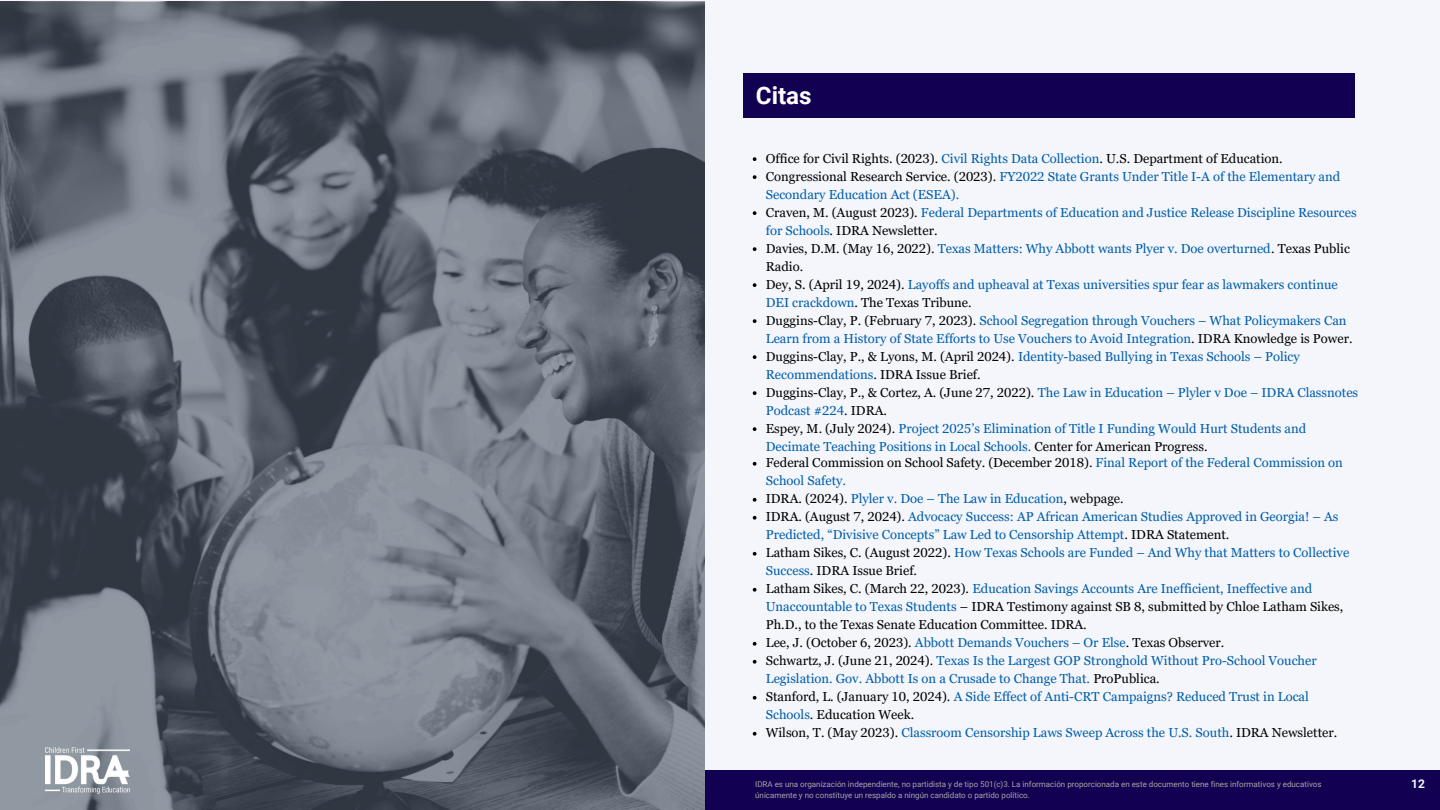
<style>
.page{position:relative;width:1440px;height:810px;background:#f4f6fc}
.page>*{position:absolute;margin:0;border:0;box-sizing:border-box;transform-origin:0 0}
.t1{font:700 24.2px "Roboto";color:#fff}
.t2{font:13px/18px "Georgia Pro";color:#005daa}
.t3{font:13px/18px "Georgia Pro";color:#000}
.t4{font:700 12px "Roboto";color:#f4f6fc}
.t5{font:8px "Roboto";color:#a6a6a6}
.s1{color:#005daa}
.s2{color:#000}
</style>
<div class="page">
<svg style="left:753px;top:157px;width:3px;height:4px"></svg>
<svg style="left:753px;top:175px;width:3px;height:4px"></svg>
<svg style="left:753px;top:211px;width:3px;height:4px"></svg>
<svg style="left:753px;top:247px;width:3px;height:4px"></svg>
<svg style="left:753px;top:283px;width:3px;height:4px"></svg>
<svg style="left:753px;top:319px;width:3px;height:4px"></svg>
<svg style="left:753px;top:355px;width:3px;height:4px"></svg>
<svg style="left:753px;top:391px;width:3px;height:4px"></svg>
<svg style="left:753px;top:427px;width:3px;height:4px"></svg>
<svg style="left:753px;top:462px;width:3px;height:4px"></svg>
<svg style="left:753px;top:498px;width:3px;height:4px"></svg>
<svg style="left:753px;top:516px;width:3px;height:4px"></svg>
<svg style="left:753px;top:552px;width:3px;height:4px"></svg>
<svg style="left:753px;top:588px;width:3px;height:4px"></svg>
<svg style="left:753px;top:642px;width:3px;height:4px"></svg>
<svg style="left:753px;top:660px;width:3px;height:4px"></svg>
<svg style="left:753px;top:696px;width:3px;height:4px"></svg>
<svg style="left:753px;top:732px;width:3px;height:4px"></svg>
<div style="left:744px;top:73px;width:611px;height:45px;background:#120052"></div>
<div style="left:401px;top:770px;width:1039px;height:40px;background:#120052"></div>
<svg style="left:0;top:2px;width:705px;height:808px;background:#616a74"></svg>
<img style="left:46px;top:747px;width:84px;height:46px">
<p class="t1" style="left:756px;top:81px;width:57px">Citas</p>
<p class="t3" style="left:766px;top:149px;width:518px">Office for Civil Rights. (2023). <span class="s1">Civil Rights Data Collection</span>. U.S. Department of Education.</p>
<p class="t2" style="left:766px;top:167px;width:576px"><span class="s2">Congressional Research Service. (2023).</span> FY2022 State Grants Under Title I-A of the Elementary and<br>Secondary Education Act (ESEA).</p>
<h1 class="t2" style="left:766px;top:203px;width:592px"><span class="s2">Craven, M. (August 2023).</span> Federal Departments of Education and Justice Release Discipline Resources for Schools<span class="s2">. IDRA Newsletter.</span></h1>
<p class="t2" style="left:766px;top:239px;width:586px"><span class="s2">Davies, D.M. (May 16, 2022).</span> Texas Matters: Why Abbott wants Plyer v. Doe overturned<span class="s2">. Texas Public<br>Radio.</span></p>
<p class="t2" style="left:766px;top:275px;width:574px"><span class="s2">Dey, S. (April 19, 2024).</span> Layoffs and upheaval at Texas universities spur fear as lawmakers continue<br>DEI crackdown<span class="s2">. The Texas Tribune.</span></p>
<p class="t2" style="left:766px;top:311px;width:588px"><span class="s2">Duggins-Clay, P. (February 7, 2023).</span> School Segregation through Vouchers – What Policymakers Can<br>Learn from a History of State Efforts to Use Vouchers to Avoid Integration<span class="s2">. IDRA Knowledge is Power.</span></p>
<p class="t2" style="left:766px;top:347px;width:536px"><span class="s2">Duggins-Clay, P., &amp; Lyons, M. (April 2024).</span> Identity-based Bullying in Texas Schools – Policy<br>Recommendations<span class="s2">. IDRA Issue Brief.</span></p>
<p class="t2" style="left:766px;top:383px;width:594px"><span class="s2">Duggins-Clay, P., &amp; Cortez, A. (June 27, 2022).</span> The Law in Education – Plyler v Doe – IDRA Classnotes<br>Podcast #224<span class="s2">. IDRA.</span></p>
<p class="t2" style="left:766px;top:419px;width:542px"><span class="s2">Espey, M. (July 2024).</span> Project 2025’s Elimination of Title I Funding Would Hurt Students and<br>Decimate Teaching Positions in Local Schools. <span class="s2">Center for American Progress.</span></p>
<p class="t2" style="left:766px;top:454px;width:579px"><span class="s2">Federal Commission on School Safety. (December 2018).</span> Final Report of the Federal Commission on<br>School Safety.</p>
<p class="t2" style="left:766px;top:490px;width:359px"><span class="s2">IDRA. (2024).</span> Plyler v. Doe – The Law in Education<span class="s2">, webpage.</span></p>
<p class="t2" style="left:766px;top:508px;width:574px"><span class="s2">IDRA. (August 7, 2024).</span> Advocacy Success: AP African American Studies Approved in Georgia! – As<br>Predicted, “Divisive Concepts” Law Led to Censorship Attempt<span class="s2">. IDRA Statement.</span></p>
<p class="t2" style="left:766px;top:544px;width:585px"><span class="s2">Latham Sikes, C. (August 2022).</span> How Texas Schools are Funded – And Why that Matters to Collective<br>Success<span class="s2">. IDRA Issue Brief.</span></p>
<p class="t3" style="left:766px;top:580px;width:579px">Latham Sikes, C. (March 22, 2023). <span class="s1">Education Savings Accounts Are Inefficient, Ineffective and<br>Unaccountable to Texas Students</span> – IDRA Testimony against SB 8, submitted by Chloe Latham Sikes,<br>Ph.D., to the Texas Senate Education Committee. IDRA.</p>
<p class="t3" style="left:766px;top:634px;width:460px">Lee, J. (October 6, 2023). <span class="s1">Abbott Demands Vouchers – Or Else</span>. Texas Observer.</p>
<p class="t2" style="left:766px;top:652px;width:552px"><span class="s2">Schwartz, J. (June 21, 2024).</span> Texas Is the Largest GOP Stronghold Without Pro-School Voucher<br>Legislation. Gov. Abbott Is on a Crusade to Change That. <span class="s2">ProPublica.</span></p>
<p class="t2" style="left:766px;top:688px;width:545px"><span class="s2">Stanford, L. (January 10, 2024).</span> A Side Effect of Anti-CRT Campaigns? Reduced Trust in Local<br>Schools<span class="s2">. Education Week.</span></p>
<p class="t2" style="left:766px;top:724px;width:573px"><span class="s2">Wilson, T. (May 2023).</span> Classroom Censorship Laws Sweep Across the U.S. South<span class="s2">. IDRA Newsletter.</span></p>
<p class="t5" style="left:755px;top:780px;width:568px">IDRA es una organización independiente, no partidista y de tipo 501(c)3. La información proporcionada en este documento tiene fines informativos y educativos</p>
<p class="t4" style="left:1411px;top:777px;width:15px">12</p>
<p class="t5" style="left:755px;top:791px;width:276px">únicamente y no constituye un respaldo a ningún candidato o partido político.</p>
</div>
